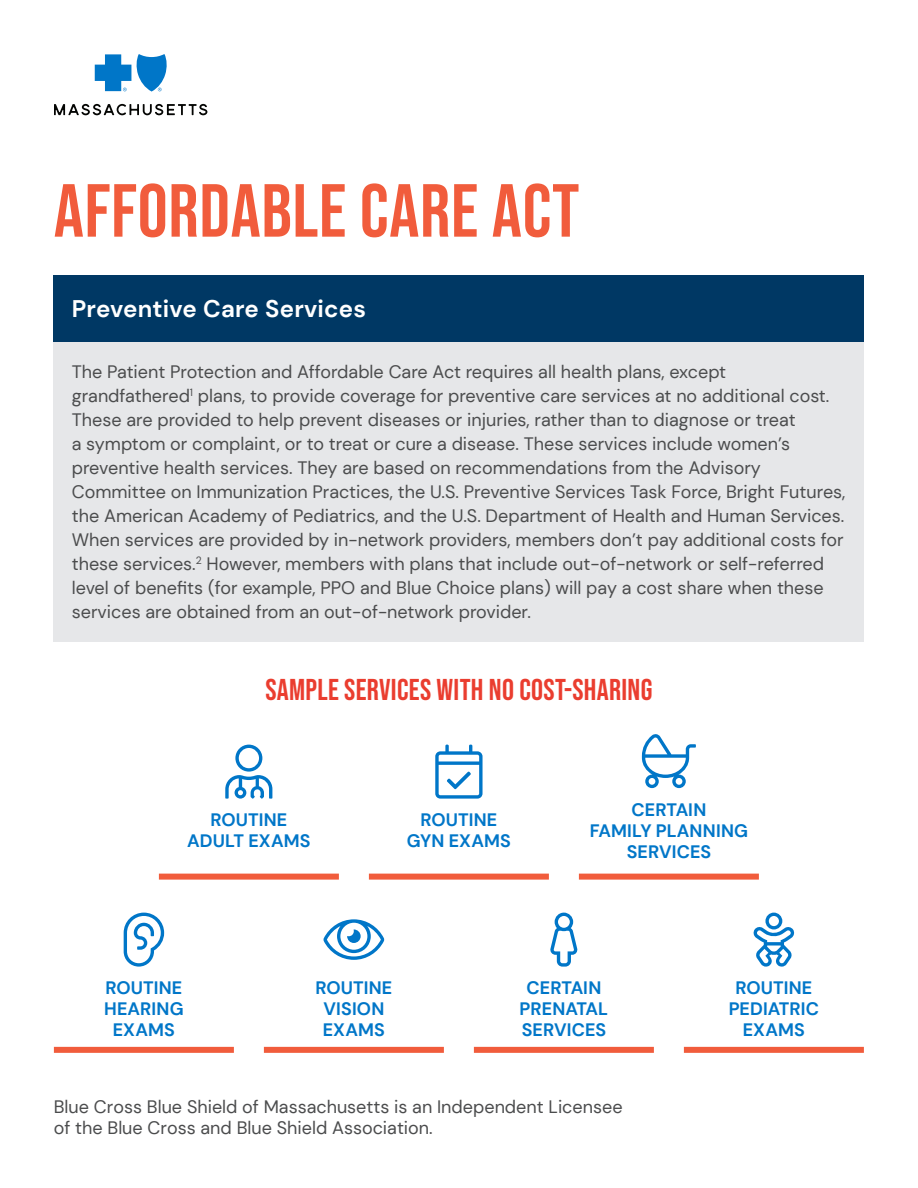
<style>
.page{position:relative;width:918px;height:1188px;background:#fff}
.page>*{position:absolute;margin:0;border:0;box-sizing:border-box;transform-origin:0 0}
.Page_Head{font:75px "Bebas Neue";letter-spacing:.01em;color:#f15c3c}
._001_FA_Icon{font:300 54px "Font Awesome 5 Pro";color:#0076c8}
.Section_Header{font:30px "Bebas Neue";letter-spacing:.01em;color:#ea3d2f}
.Page_Head-2{font:700 24px "DM Sans";letter-spacing:.01em;color:#fff}
._000_Body{font:18px/24px "DM Sans";color:#4b4c4d}
._002_Icon_Head{font:700 18px/21px "DM Sans";letter-spacing:.005em;color:#0076c8;text-align:center}
</style>
<div class="page">
<div style="left:54px;top:276px;width:810px;height:66px;background:#003864"></div>
<div style="left:54px;top:342px;width:810px;height:300px;background:#e6e7e9"></div>
<div style="left:159px;top:874px;width:180px;height:6px;background:#f15c3c"></div>
<div style="left:369px;top:874px;width:180px;height:6px;background:#f15c3c"></div>
<div style="left:579px;top:874px;width:180px;height:6px;background:#f15c3c"></div>
<div style="left:54px;top:1047px;width:180px;height:6px;background:#f15c3c"></div>
<div style="left:264px;top:1047px;width:180px;height:6px;background:#f15c3c"></div>
<div style="left:474px;top:1047px;width:180px;height:6px;background:#f15c3c"></div>
<div style="left:684px;top:1047px;width:180px;height:6px;background:#f15c3c"></div>
<svg style="left:95px;top:54px;width:72px;height:38px"></svg>
<svg style="left:54px;top:104px;width:153px;height:11px"></svg>
<p class="Page_Head" style="left:54px;top:168px;width:527px">AFFORDABLE CARE ACT</p>
<p class="Page_Head-2" style="left:72px;top:294px;width:296px">Preventive Care Services</p>
<p class="_000_Body" style="left:72px;top:360px;width:775px">The Patient Protection and Affordable Care Act requires all health plans, except grandfathered<sup>1</sup> plans, to provide coverage for preventive care services at no additional cost.<br>These are provided to help prevent diseases or injuries, rather than to diagnose or treat<br>a symptom or complaint, or to treat or cure a disease. These services include women’s preventive health services. They are based on recommendations from the Advisory Committee on Immunization Practices, the U.S. Preventive Services Task Force, Bright Futures, the American Academy of Pediatrics, and the U.S. Department of Health and Human Services.<br>When services are provided by in-network providers, members don’t pay additional costs for these services.<sup>2</sup> However, members with plans that include out-of-network or self-referred level of benefits (for example, PPO and Blue Choice plans) will pay a cost share when these services are obtained from an out-of-network provider.</p>
<p class="Section_Header" style="left:265px;top:673px;width:389px">SAMPLE SERVICES WITH NO COST-SHARING</p>
<p class="_002_Icon_Head" style="left:187px;top:810px;width:125px">ROUTINE<br>ADULT EXAMS</p>
<p class="_002_Icon_Head" style="left:407px;top:810px;width:105px">ROUTINE<br>GYN EXAMS</p>
<p class="_002_Icon_Head" style="left:590px;top:799px;width:160px">CERTAIN<br>FAMILY PLANNING<br>SERVICES</p>
<p class="_002_Icon_Head" style="left:104px;top:978px;width:81px">ROUTINE<br>HEARING<br>EXAMS</p>
<p class="_001_FA_Icon" style="left:324px;top:912px;width:62px">■</p>
<p class="_002_Icon_Head" style="left:315px;top:978px;width:78px">ROUTINE<br>VISION<br>EXAMS</p>
<p class="_002_Icon_Head" style="left:520px;top:978px;width:90px">CERTAIN<br>PRENATAL<br>SERVICES</p>
<p class="_002_Icon_Head" style="left:729px;top:978px;width:92px">ROUTINE<br>PEDIATRIC<br>EXAMS</p>
<p class="_000_Body" style="left:54px;top:1096px;width:570px;line-height:21px">Blue Cross Blue Shield of Massachusetts is an Independent Licensee of the Blue Cross and Blue Shield Association.</p>
</div>
